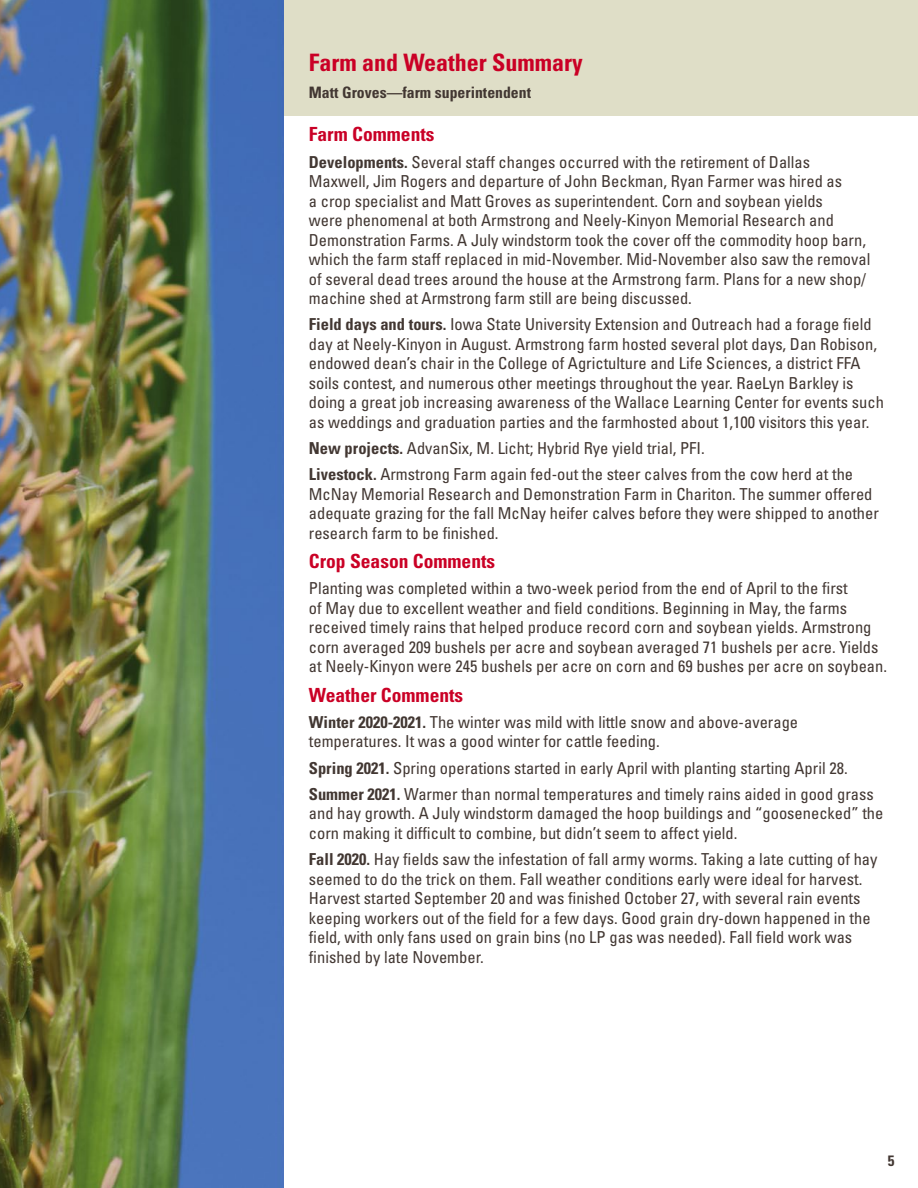
<style>
.page{position:relative;width:918px;height:1188px;background:#fff}
.page>*{position:absolute;margin:0;border:0;box-sizing:border-box;transform-origin:0 0}
.H3_report_titles_16p{font:700 condensed 24px "Univers LT Std";color:#ca0025}
.H2_header_1{font:700 condensed 19.5px "Univers LT Std";color:#ca0025}
.H2_header_1-2{font:700 condensed 19.5px "Univers LT Std";color:#c90026}
.copy_11pt{font:condensed 16.5px/19.5px "Univers LT Std";color:#423732}
.copy_bold_10_5_pt{font:700 condensed 15.75px "Univers LT Std";color:#423732}
.Figures_Captions_10p{font:700 condensed 15px "Univers LT Std";color:#423732}
.s1{font-weight:700}
</style>
<div class="page">
<div style="left:25px;top:0;width:893px;height:116px;background:#dfdec7"></div>
<img style="left:0;top:0;width:284px;height:1188px">
<p class="H3_report_titles_16p" style="left:309px;top:48px;width:276px">Farm and Weather Summary</p>
<p class="copy_bold_10_5_pt" style="left:309px;top:82px;width:224px">Matt Groves—farm superintendent</p>
<p class="H2_header_1-2" style="left:309px;top:122px;width:127px">Farm Comments</p>
<p class="copy_11pt" style="left:309px;top:152px;width:563px"><span class="s1">Developments.</span> Several staff changes occurred with the retirement of Dallas Maxwell, Jim Rogers and departure of John Beckman, Ryan Farmer was hired as<br>a crop specialist and Matt Groves as superintendent. Corn and soybean yields<br>were phenomenal at both Armstrong and Neely-Kinyon Memorial Research and Demonstration Farms. A July windstorm took the cover off the commodity hoop barn, which the farm staff replaced in mid-November. Mid-November also saw the removal of several dead trees around the house at the Armstrong farm. Plans for a new shop/ machine shed at Armstrong farm still are being discussed.</p>
<p class="copy_11pt" style="left:309px;top:315px;width:577px"><span class="s1">Field days and tours.</span> Iowa State University Extension and Outreach had a forage field day at Neely-Kinyon in August. Armstrong farm hosted several plot days, Dan Robison, endowed dean’s chair in the College of Agrictulture and Life Sciences, a district FFA soils contest, and numerous other meetings throughout the year. RaeLyn Barkley is doing a great job increasing awareness of the Wallace Learning Center for events such as weddings and graduation parties and the farmhosted about 1,100 visitors this year.</p>
<p class="copy_11pt" style="left:309px;top:438px;width:397px"><span class="s1">New projects.</span> AdvanSix, M. Licht; Hybrid Rye yield trial, PFI.</p>
<p class="copy_11pt" style="left:309px;top:465px;width:572px"><span class="s1">Livestock.</span> Armstrong Farm again fed-out the steer calves from the cow herd at the McNay Memorial Research and Demonstration Farm in Chariton. The summer offered adequate grazing for the fall McNay heifer calves before they were shipped to another research farm to be finished.</p>
<p class="H2_header_1" style="left:309px;top:549px;width:188px">Crop Season Comments</p>
<p class="copy_11pt" style="left:309px;top:579px;width:580px">Planting was completed within a two-week period from the end of April to the first<br>of May due to excellent weather and field conditions. Beginning in May, the farms received timely rains that helped produce record corn and soybean yields. Armstrong corn averaged 209 bushels per acre and soybean averaged 71 bushels per acre. Yields at Neely-Kinyon were 245 bushels per acre on corn and 69 bushes per acre on soybean.</p>
<p class="H2_header_1" style="left:309px;top:683px;width:156px">Weather Comments</p>
<p class="copy_11pt" style="left:309px;top:712px;width:491px"><span class="s1">Winter 2020-2021.</span> The winter was mild with little snow and above-average temperatures. It was a good winter for cattle feeding.</p>
<p class="copy_11pt" style="left:309px;top:758px;width:540px"><span class="s1">Spring 2021.</span> Spring operations started in early April with planting starting April 28.</p>
<p class="copy_11pt" style="left:309px;top:784px;width:576px"><span class="s1">Summer 2021.</span> Warmer than normal temperatures and timely rains aided in good grass and hay growth. A July windstorm damaged the hoop buildings and “goosenecked” the corn making it difficult to combine, but didn’t seem to affect yield.</p>
<p class="copy_11pt" style="left:309px;top:849px;width:570px"><span class="s1">Fall 2020.</span> Hay fields saw the infestation of fall army worms. Taking a late cutting of hay seemed to do the trick on them. Fall weather conditions early were ideal for harvest.<br>Harvest started September 20 and was finished October 27, with several rain events keeping workers out of the field for a few days. Good grain dry-down happened in the field, with only fans used on grain bins (no LP gas was needed). Fall field work was finished by late November.</p>
<p class="Figures_Captions_10p" style="left:888px;top:1152px;width:8px">5</p>
</div>
